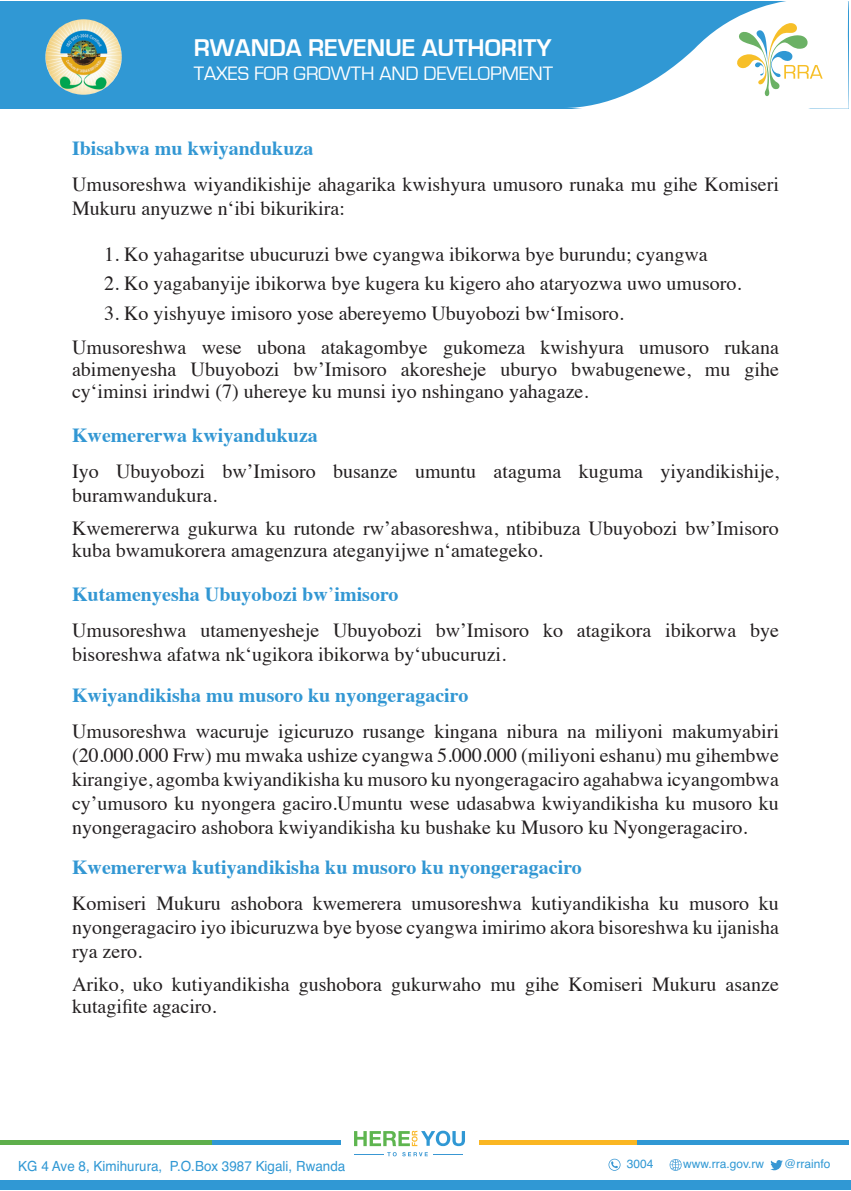
<style>
.page{position:relative;width:851px;height:1191px;background:#fff}
.page>*{position:absolute;margin:0;border:0;box-sizing:border-box;transform-origin:0 0}
.t1{font:700 25px "Eurostile";color:#fff}
.t2{font:20px/24px "Times";color:#231f20}
.t3{font:700 20px "Times";color:#3297d3}
.t4{font:20px "Eurostile";color:#fff}
.t5{font:14px "Helvetica";color:#3098d4;scale:.96 1}
.t6{font:12px "Helvetica";color:#3098d4}
.s1{font-weight:700;color:#3297d3}
.s2{color:#3297d3}
</style>
<div class="page">
<div style="left:0;top:1180px;width:850px;height:10px;background:#3098d4"></div>
<div style="left:0;top:1px;width:847px;height:108px;background:#3098d4"></div>
<hr style="left:636px;top:1140px;width:212px;height:4px;background:#3098d4">
<hr style="left:211px;top:1140px;width:129px;height:4px;background:#3098d4">
<hr style="left:479px;top:1140px;width:157px;height:4px;background:#fab622">
<hr style="left:0;top:1140px;width:211px;height:4px;background:#5eaf4b">
<svg style="left:770px;top:1160px;width:12px;height:10px"></svg>
<svg style="left:669px;top:1159px;width:12px;height:11px"></svg>
<svg style="left:608px;top:1158px;width:12px;height:12px"></svg>
<svg style="left:354px;top:1130px;width:111px;height:16px"></svg>
<svg style="left:354px;top:1152px;width:74px;height:4px"></svg>
<hr style="left:433px;top:1154px;width:30px;height:1px;background:#3997d3">
<svg style="left:567px;top:1px;width:281px;height:108px"></svg>
<img style="left:45px;top:19px;width:77px;height:76px">
<p class="t1" style="left:194px;top:34px;width:359px">RWANDA REVENUE AUTHORITY</p>
<p class="t4" style="left:194px;top:62px;width:361px">TAXES FOR GROWTH AND DEVELOPMENT</p>
<p class="t3" style="left:72px;top:129px;width:243px">Ibisabwa mu kwiyandukuza</p>
<p class="t2" style="left:72px;top:170px;width:708px">Umusoreshwa wiyandikishije ahagarika kwishyura umusoro runaka mu gihe Komiseri<br>Mukuru anyuzwe n‘ibi bikurikira:</p>
<p class="t2" style="left:104px;top:240px;width:605px">1. Ko yahagaritse ubucuruzi bwe cyangwa ibikorwa bye burundu; cyangwa</p>
<p class="t2" style="left:104px;top:270px;width:639px">2. Ko yagabanyije ibikorwa bye kugera ku kigero aho ataryozwa uwo umusoro.</p>
<p class="t2" style="left:72px;top:294px;width:708px;line-height:34px;text-indent:32px">3. Ko yishyuye imisoro yose abereyemo Ubuyobozi bw‘Imisoro.<br>Umusoreshwa wese ubona atakagombye gukomeza kwishyura umusoro rukana</p>
<p class="t2" style="left:72px;top:356px;width:708px;line-height:22px">abimenyesha Ubuyobozi bw’Imisoro akoresheje uburyo bwabugenewe, mu gihe cy‘iminsi irindwi (7) uhereye ku munsi iyo nshingano yahagaze.</p>
<p class="t3" style="left:72px;top:416px;width:247px">Kwemererwa kwiyandukuza</p>
<p class="t2" style="left:72px;top:457px;width:708px">Iyo Ubuyobozi bw’Imisoro busanze umuntu ataguma kuguma yiyandikishije, buramwandukura.</p>
<p class="t2" style="left:72px;top:516px;width:708px;line-height:22px">Kwemererwa gukurwa ku rutonde rw’abasoreshwa, ntibibuza Ubuyobozi bw’Imisoro kuba bwamukorera amagenzura ateganyijwe n‘amategeko.</p>
<p class="t2" style="left:72px;top:575px;width:708px;line-height:36px"><span class="s1">Kutamenyesha Ubuyobozi bw</span><span class="s2">’</span><span class="s1">imisoro<br></span>Umusoreshwa utamenyesheje Ubuyobozi bw’Imisoro ko atagikora ibikorwa bye</p>
<p class="t2" style="left:72px;top:641px;width:435px">bisoreshwa afatwa nk‘ugikora ibikorwa by‘ubucuruzi.</p>
<p class="t3" style="left:72px;top:675px;width:398px">Kwiyandikisha mu musoro ku nyongeragaciro</p>
<p class="t2" style="left:72px;top:717px;width:708px;text-align:justify">Umusoreshwa wacuruje igicuruzo rusange kingana nibura na miliyoni makumyabiri (20.000.000 Frw) mu mwaka ushize cyangwa 5.000.000 (miliyoni eshanu) mu gihembwe kirangiye, agomba kwiyandikisha ku musoro ku nyongeragaciro agahabwa icyangombwa cy’umusoro ku nyongera gaciro.Umuntu wese udasabwa kwiyandikisha ku musoro ku nyongeragaciro ashobora kwiyandikisha ku bushake ku Musoro ku Nyongeragaciro.</p>
<p class="t3" style="left:72px;top:847px;width:511px">Kwemererwa kutiyandikisha ku musoro ku nyongeragaciro</p>
<p class="t2" style="left:72px;top:889px;width:708px;text-align:justify">Komiseri Mukuru ashobora kwemerera umusoreshwa kutiyandikisha ku musoro ku nyongeragaciro iyo ibicuruzwa bye byose cyangwa imirimo akora bisoreshwa ku ijanisha rya zero.</p>
<p class="t2" style="left:72px;top:971px;width:708px;line-height:22px">Ariko, uko kutiyandikisha gushobora gukurwaho mu gihe Komiseri Mukuru asanze kutagifite agaciro.</p>
<p class="t5" style="left:18px;top:1155px;width:342px">KG 4 Ave 8, Kimihurura, P.O.Box 3987 Kigali, Rwanda</p>
<p class="t6" style="left:626px;top:1154px;width:28px">3004</p>
<p class="t6" style="left:683px;top:1154px;width:82px">www.rra.gov.rw</p>
<p class="t6" style="left:784px;top:1154px;width:48px">@rrainfo</p>
</div>
